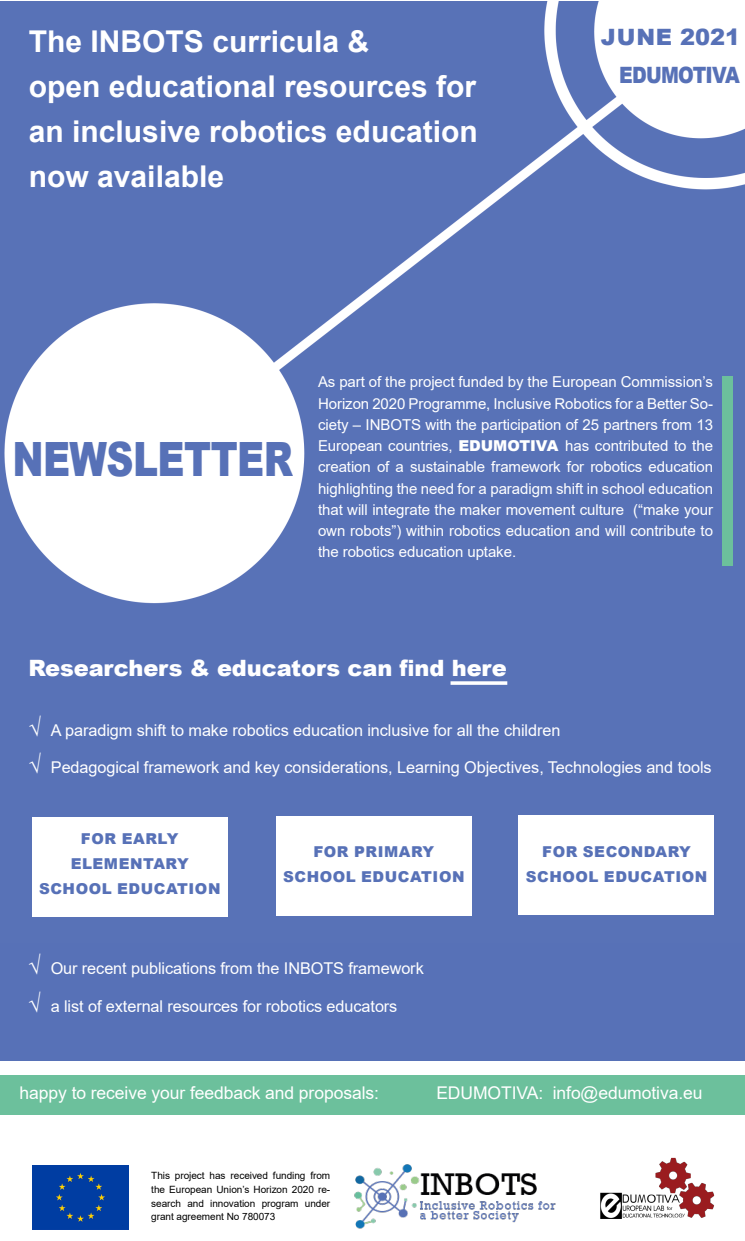
<style>
.page{position:relative;width:745px;height:1241px;background:#fff}
.page>*{position:absolute;margin:0;border:0;box-sizing:border-box;transform-origin:0 0}
.t1{font:900 47.25px "Arial";letter-spacing:-.015em;color:#5771b7;scale:.79 1}
.t2{font:700 30px/45px "Arial";color:#fff}
.t3{font:900 22.5px "Arial";letter-spacing:-.005em;color:#fff}
.t4{font:900 22.5px/37.5px "Arial";color:#5771b7;text-align:right}
.t5{font:17.5px "Arial";letter-spacing:-.005em;color:#fff}
.t6{font:16.25px "Arial";letter-spacing:-.005em;color:#fff}
.t7{font:15px/21.2px "Arial";letter-spacing:-.005em;color:#fff;text-align:justify}
.t8{font:900 15px/25px "Arial";letter-spacing:.035em;color:#5771b7;text-align:center}
.t9{font:10px/13.8px "Arial";letter-spacing:-.005em;color:#000;text-align:justify}
.s1{font-weight:900}
.s2{font-size:22.5px}
</style>
<div class="page">
<img style="left:0;top:1px;width:744px;height:942px">
<div style="left:722px;top:375px;width:10px;height:190px;background:#6cc09c"></div>
<div style="left:0;top:1075px;width:744px;height:39px;background:#6cc09c"></div>
<img style="left:354px;top:1164px;width:202px;height:65px">
<div style="left:33px;top:1165px;width:95px;height:63px;background:#003da2"></div>
<img style="left:600px;top:1157px;width:115px;height:62px">
<div style="left:0;top:943px;width:744px;height:116px;background:#5771b7"></div>
<div style="left:33px;top:817px;width:195px;height:99px;background:#fff"></div>
<div style="left:276px;top:816px;width:195px;height:99px;background:#fff"></div>
<div style="left:518px;top:815px;width:195px;height:99px;background:#fff"></div>
<hr style="left:450px;top:681px;width:57px;height:3px;background:#fff">
<h2 class="t2" style="left:29px;top:20px;width:450px">The INBOTS curricula &amp;<br>open educational resources for an inclusive robotics education now available</h2>
<h3 class="t4" style="left:600px;top:18px;width:141px">JUNE 2021<br>EDUMOTIVA</h3>
<h1 class="t1" style="left:12px;top:425px;width:356px">NEWSLETTER</h1>
<p class="t7" style="left:318px;top:371px;width:396px">As part of the project funded by the European Commission’s Horizon 2020 Programme, Inclusive Robotics for a Better So&shy;ciety – INBOTS with the participation of 25 partners from 13<br>European countries, <span class="s1">EDUMOTIVA</span> has contributed to the creation of a sustainable framework for robotics education highlighting the need for a paradigm shift in school education that will integrate the maker movement culture (“make your own robots”) within robotics education and will contribute to the robotics education uptake.</p>
<h3 class="t3" style="left:28px;top:651px;width:479px">RESEARCHERS &amp; EDUCATORS CAN FIND HERE</h3>
<p class="t6" style="left:28px;top:718px;width:533px"><span class="s2">√</span> A paradigm shift to make robotics education inclusive for all the children</p>
<p class="t6" style="left:28px;top:756px;width:684px"><span class="s2">√</span> Pedagogical framework and key considerations, Learning Objectives, Technologies and tools</p>
<p class="t8" style="left:39px;top:825px;width:183px">FO R EARLY<br>ELEMENTARY<br>SCHOOL EDUCATION</p>
<p class="t8" style="left:283px;top:838px;width:183px;text-align:left;text-indent:128px">RY<br>SCHOOL EDUCATION</p>
<p class="t8" style="left:525px;top:838px;width:183px">FOR SECONDARY<br>SCHOOL EDUCATION</p>
<p class="t8" style="left:313px;top:838px;width:76px">FOR PRIMA</p>
<p class="t6" style="left:28px;top:956px;width:397px"><span class="s2">√</span> Our recent publications from the INBOTS framework</p>
<p class="t6" style="left:28px;top:994px;width:370px"><span class="s2">√</span> a list of external resources for robotics educators</p>
<p class="t5" style="left:20px;top:1080px;width:360px">happy to receive your feedback and proposals:</p>
<p class="t5" style="left:436px;top:1080px;width:267px">EDUMOTIVA: info@edumotiva.eu</p>
<p class="t9" style="left:151px;top:1168px;width:180px">This project has received funding from the European Union’s Horizon 2020 re&shy;search and innovation program under grant agreement No 780073</p>
</div>
